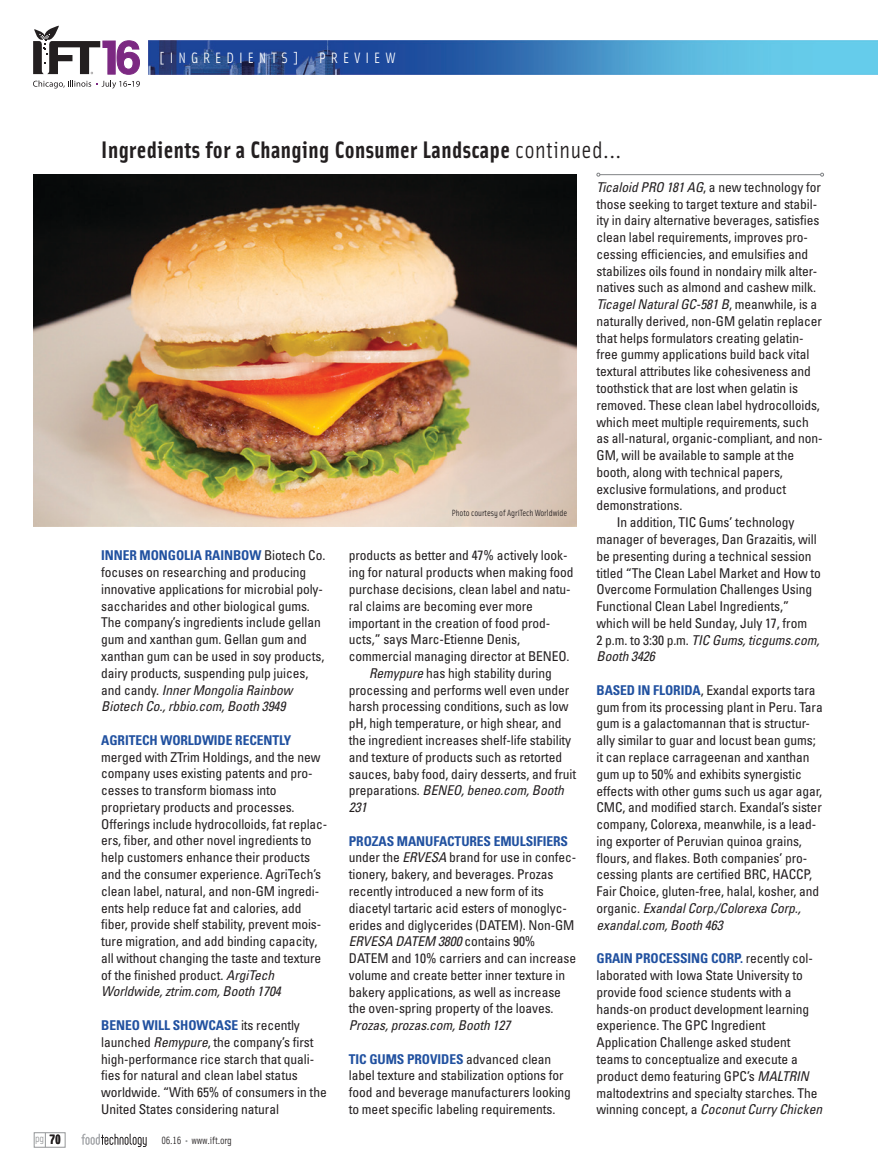
<style>
.page{position:relative;width:878px;height:1175px;background:#fff}
.page>*{position:absolute;margin:0;border:0;box-sizing:border-box;transform-origin:0 0}
.t1{font:24px "Solex Bold Lining";letter-spacing:.02em;color:#231f20}
.t2{font:15px "Solex Regular Lining";letter-spacing:.33em;color:#fff}
.t3{font:condensed 13.5px/16.8px "Univers LT Std";letter-spacing:-.005em;color:#231f20}
.t4{font:italic condensed 13.5px "Univers LT Std";letter-spacing:-.005em;color:#231f20}
.t5{font:700 condensed 13.5px "Univers LT Std";letter-spacing:-.005em;color:#2151a0}
.t6{font:10.5px "Solex Regular Lining";letter-spacing:-.02em;color:#231f20}
.t7{font:10.5px "Solex Regular Lining";color:#949698}
.t8{font:9px "Solex Regular Lining";letter-spacing:-.005em;color:#231f20}
.s1{font-family:"Solex Regular Lining"}
.s2{font-weight:700;color:#2151a0}
.s3{font-style:italic}
.s4{font-family:"Solex Bold Lining";font-size:13.5px;color:#231f20}
.s5{color:#949698}
.s6{font-style:normal}
</style>
<div class="page">
<div style="left:34px;top:1132px;width:31px;height:15px;border:1px solid #949698"></div>
<svg style="left:81px;top:1133px;width:66px;height:14px"></svg>
<img style="left:148px;top:40px;width:730px;height:34px">
<svg style="left:33px;top:26px;width:107px;height:63px"></svg>
<hr style="left:600px;top:174px;width:220px;height:1px;background:#808285">
<img style="left:33px;top:174px;width:543px;height:353px">
<p class="t2" style="left:159px;top:48px;width:142px">[INGREDIENTS]</p>
<p class="t2" style="left:319px;top:48px;width:78px">PREVIEW</p>
<h1 class="t1" style="left:101px;top:134px;width:521px">Ingredients for a Changing Consumer Landscape <span class="s1">continued...</span></h1>
<p class="t3" style="left:101px;top:547px;width:225px"><span class="s2">INNER MONGOLIA RAINBOW</span> Biotech Co. focuses on researching and producing innovative applications for microbial poly&shy;saccharides and other biological gums.<br>The company’s ingredients include gellan gum and xanthan gum. Gellan gum and xanthan gum can be used in soy products, dairy products, suspending pulp juices, and candy. <span class="s3">Inner Mongolia Rainbow Biotech Co., rbbio.com, Booth 3949</span></p>
<p class="t5" style="left:101px;top:731px;width:192px">AGRITECH WORLDWIDE RECENTLY</p>
<p class="t3" style="left:101px;top:748px;width:228px">merged with ZTrim Holdings, and the new company uses existing patents and pro&shy;cesses to transform biomass into proprietary products and processes.<br>Offerings include hydrocolloids, fat replac&shy;ers, fiber, and other novel ingredients to help customers enhance their products and the consumer experience. AgriTech’s clean label, natural, and non-GM ingredi&shy;ents help reduce fat and calories, add fiber, provide shelf stability, prevent mois&shy;ture migration, and add binding capacity, all without changing the taste and texture of the finished product. <span class="s3">ArgiTech Worldwide, ztrim.com, Booth 1704</span></p>
<p class="t3" style="left:101px;top:1016px;width:227px"><span class="s2">BENEO WILL SHOWCASE</span> its recently launched <span class="s3">Remypure</span>, the company’s first high-performance rice starch that quali&shy;fies for natural and clean label status worldwide. “With 65% of consumers in the United States considering natural</p>
<p class="t7" style="left:35px;top:1131px;width:27px">pg <span class="s4">70</span></p>
<p class="t6" style="left:161px;top:1133px;width:72px">06.16 <span class="s5">•</span> www.ift.org</p>
<p class="t8" style="left:452px;top:507px;width:117px">Photo courtesy of AgriTech Worldwide</p>
<p class="t3" style="left:349px;top:547px;width:220px">products as better and 47% actively look-</p>
<p class="t3" style="left:349px;top:564px;width:226px">ing for natural products when making food</p>
<p class="t3" style="left:349px;top:580px;width:223px">purchase decisions, clean label and natu-</p>
<p class="t3" style="left:349px;top:597px;width:186px">ral claims are becoming ever more</p>
<p class="t3" style="left:349px;top:614px;width:203px">important in the creation of food prod-</p>
<p class="t3" style="left:349px;top:631px;width:173px">ucts,” says Marc-Etienne Denis,</p>
<p class="t3" style="left:349px;top:647px;width:222px">commercial managing director at BENEO.</p>
<p class="t3" style="left:369px;top:664px;width:184px"><span class="s3">Remypure</span> has high stability during</p>
<p class="t3" style="left:349px;top:681px;width:222px">processing and performs well even under</p>
<p class="t3" style="left:349px;top:698px;width:221px">harsh processing conditions, such as low</p>
<p class="t3" style="left:349px;top:715px;width:214px">pH, high temperature, or high shear, and</p>
<p class="t3" style="left:349px;top:731px;width:224px">the ingredient increases shelf-life stability</p>
<p class="t3" style="left:349px;top:748px;width:215px">and texture of products such as retorted</p>
<p class="t3" style="left:349px;top:765px;width:229px">sauces, baby food, dairy desserts, and fruit</p>
<p class="t4" style="left:349px;top:782px;width:216px"><span class="s6">preparations.</span> BENEO, beneo.com, Booth</p>
<p class="t4" style="left:349px;top:798px;width:19px">231</p>
<p class="t3" style="left:349px;top:832px;width:229px"><span class="s2">PROZAS MANUFACTURES EMULSIFIERS </span>under the <span class="s3">ERVESA</span> brand for use in confec&shy;tionery, bakery, and beverages. Prozas recently introduced a new form of its diacetyl tartaric acid esters of monoglyc&shy;erides and diglycerides (DATEM). Non-GM <span class="s3">ERVESA DATEM 3800</span> contains 90% DATEM and 10% carriers and can increase volume and create better inner texture in bakery applications, as well as increase the oven-spring property of the loaves.</p>
<p class="t4" style="left:349px;top:1016px;width:163px">Prozas, prozas.com, Booth 127</p>
<p class="t3" style="left:349px;top:1050px;width:224px"><span class="s2">TIC GUMS PROVIDES</span> advanced clean label texture and stabilization options for food and beverage manufacturers looking to meet specific labeling requirements.</p>
<p class="t3" style="left:596px;top:178px;width:226px"><span class="s3">Ticaloid PRO 181 AG</span>, a new technology for</p>
<p class="t3" style="left:596px;top:195px;width:222px">those seeking to target texture and stabil-</p>
<p class="t3" style="left:596px;top:212px;width:224px">ity in dairy alternative beverages, satisfies</p>
<p class="t3" style="left:596px;top:229px;width:213px">clean label requirements, improves pro-</p>
<p class="t3" style="left:596px;top:245px;width:213px">cessing efficiencies, and emulsifies and</p>
<p class="t3" style="left:596px;top:262px;width:222px">stabilizes oils found in nondairy milk alter-</p>
<p class="t3" style="left:596px;top:279px;width:221px">natives such as almond and cashew milk.</p>
<p class="t4" style="left:596px;top:296px;width:222px">Ticagel Natural GC-581 B<span class="s6">, meanwhile, is a</span></p>
<p class="t3" style="left:596px;top:312px;width:227px">naturally derived, non-GM gelatin replacer</p>
<p class="t3" style="left:596px;top:329px;width:208px">that helps formulators creating gelatin-</p>
<p class="t3" style="left:596px;top:346px;width:214px">free gummy applications build back vital</p>
<p class="t3" style="left:596px;top:363px;width:216px">textural attributes like cohesiveness and</p>
<p class="t3" style="left:596px;top:379px;width:203px">toothstick that are lost when gelatin is</p>
<p class="t3" style="left:596px;top:396px;width:225px">removed. These clean label hydrocolloids,</p>
<p class="t3" style="left:596px;top:413px;width:214px">which meet multiple requirements, such</p>
<p class="t3" style="left:596px;top:430px;width:228px">as all-natural, organic-compliant, and non-</p>
<p class="t3" style="left:596px;top:447px;width:199px">GM, will be available to sample at the</p>
<p class="t3" style="left:596px;top:463px;width:188px">booth, along with technical papers,</p>
<p class="t3" style="left:596px;top:480px;width:191px">exclusive formulations, and product</p>
<p class="t3" style="left:596px;top:497px;width:87px">demonstrations.</p>
<p class="t3" style="left:616px;top:514px;width:179px">In addition, TIC Gums’ technology</p>
<p class="t3" style="left:596px;top:530px;width:222px">manager of beverages, Dan Grazaitis, will</p>
<p class="t3" style="left:596px;top:547px;width:217px">be presenting during a technical session</p>
<p class="t3" style="left:596px;top:564px;width:226px">titled “The Clean Label Market and How to</p>
<p class="t3" style="left:596px;top:581px;width:217px">Overcome Formulation Challenges Using</p>
<p class="t3" style="left:596px;top:597px;width:194px">Functional Clean Label Ingredients,”</p>
<p class="t3" style="left:596px;top:614px;width:212px">which will be held Sunday, July 17, from</p>
<p class="t4" style="left:596px;top:631px;width:224px"><span class="s6">2 p.m. to 3:30 p.m.</span> TIC Gums, ticgums.com,</p>
<p class="t4" style="left:596px;top:648px;width:60px">Booth 3426</p>
<p class="t3" style="left:596px;top:681px;width:228px"><span class="s2">BASED IN FLORIDA</span>, Exandal exports tara gum from its processing plant in Peru. Tara gum is a galactomannan that is structur&shy;ally similar to guar and locust bean gums; it can replace carrageenan and xanthan gum up to 50% and exhibits synergistic effects with other gums such us agar agar, CMC, and modified starch. Exandal’s sister company, Colorexa, meanwhile, is a lead&shy;ing exporter of Peruvian quinoa grains, flours, and flakes. Both companies’ pro&shy;cessing plants are certified BRC, HACCP, Fair Choice, gluten-free, halal, kosher, and organic. <span class="s3">Exandal Corp./Colorexa Corp., exandal.com, Booth 463</span></p>
<p class="t3" style="left:596px;top:950px;width:227px"><span class="s2">GRAIN PROCESSING CORP.</span> recently col&shy;laborated with Iowa State University to provide food science students with a hands-on product development learning experience. The GPC Ingredient Application Challenge asked student teams to conceptualize and execute a product demo featuring GPC’s <span class="s3">MALTRIN </span>maltodextrins and specialty starches. The winning concept, a <span class="s3">Coconut Curry Chicken</span></p>
</div>
